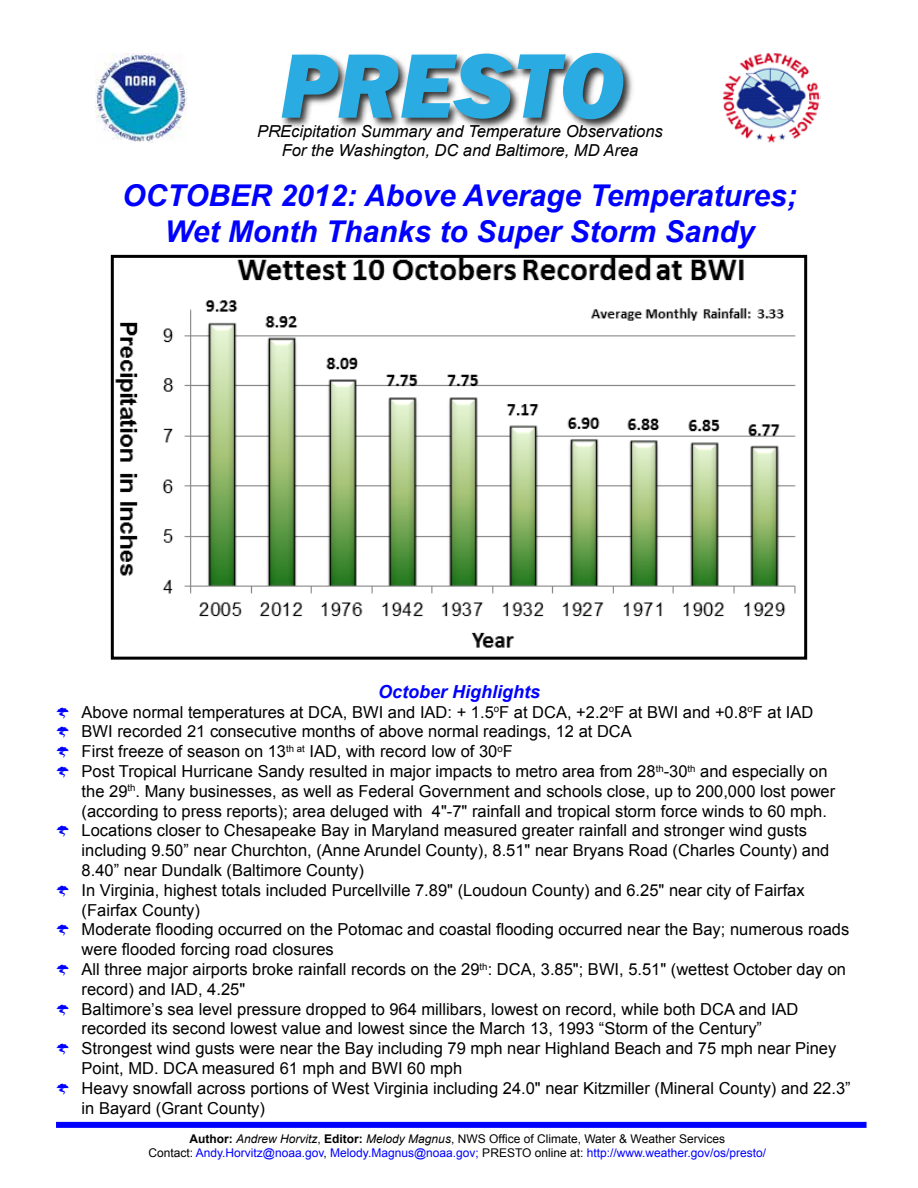
<style>
.page{position:relative;width:918px;height:1188px;background:#fff}
.page>*{position:absolute;margin:0;border:0;box-sizing:border-box;transform-origin:0 0}
.t1{font:italic 800 94.65px "Franklin Gothic";color:#2aace2}
.t2{font:italic 700 30px/36px "Arial";color:#00f;text-align:center}
.t3{font:italic 700 18px "Arial";color:#00f}
.t4{font:16.5px/19.8px "Arial";color:#000}
.t5{font:italic 16.5px/19.8px "Arial";color:#000;text-align:center}
.t6{font:12px/14.4px "Arial";color:#00f;text-align:center}
.s1{font-weight:700;color:#000}
.s2{font-style:italic;color:#000}
.s3{color:#000}
</style>
<div class="page">
<div style="left:56px;top:1122px;width:811px;height:6px;background:#00f"></div>
<img style="left:96px;top:53px;width:91px;height:90px">
<img style="left:723px;top:52px;width:98px;height:91px">
<img style="left:282px;top:52px;width:351px;height:77px">
<img style="left:115px;top:259px;width:681px;height:389px">
<div style="left:111px;top:255px;width:696px;height:405px;border:3px solid #000"></div>
<h1 class="t1" style="left:280px;top:24px;width:346px">PRESTO</h1>
<p class="t5" style="left:257px;top:121px;width:407px">PREcipitation Summary and Temperature Observations<br>For the Washington, DC and Baltimore, MD Area</p>
<h2 class="t2" style="left:122px;top:179px;width:676px">OCTOBER 2012: Above Average Temperatures;<br>Wet Month Thanks to Super Storm Sandy</h2>
<p class="t3" style="left:378px;top:680px;width:164px">October Highlights</p>
<p class="t4" style="left:82px;top:702px;width:771px">Above normal temperatures at DCA, BWI and IAD: + 1.5<sup>o</sup>F at DCA, +2.2<sup>o</sup>F at BWI and +0.8<sup>o</sup>F at IAD<br>BWI recorded 21 consecutive months of above normal readings, 12 at DCA<br>First freeze of season on 13<sup>th</sup> <sup>at</sup> IAD, with record low of 30<sup>o</sup>F<br>Post Tropical Hurricane Sandy resulted in major impacts to metro area from 28<sup>th</sup>-30<sup>th</sup> and especially on the 29<sup>th</sup>. Many businesses, as well as Federal Government and schools close, up to 200,000 lost power (according to press reports); area deluged with 4"-7" rainfall and tropical storm force winds to 60 mph.<br>Locations closer to Chesapeake Bay in Maryland measured greater rainfall and stronger wind gusts including 9.50” near Churchton, (Anne Arundel County), 8.51" near Bryans Road (Charles County) and 8.40” near Dundalk (Baltimore County)<br>In Virginia, highest totals included Purcellville 7.89" (Loudoun County) and 6.25" near city of Fairfax (Fairfax County)<br>Moderate flooding occurred on the Potomac and coastal flooding occurred near the Bay; numerous roads were flooded forcing road closures<br>All three major airports broke rainfall records on the 29<sup>th</sup>: DCA, 3.85"; BWI, 5.51" (wettest October day on record) and IAD, 4.25"<br>Baltimore’s sea level pressure dropped to 964 millibars, lowest on record, while both DCA and IAD recorded its second lowest value and lowest since the March 13, 1993 “Storm of the Century”<br>Strongest wind gusts were near the Bay including 79 mph near Highland Beach and 75 mph near Piney Point, MD. DCA measured 61 mph and BWI 60 mph<br>Heavy snowfall across portions of West Virginia including 24.0" near Kitzmiller (Mineral County) and 22.3” in Bayard (Grant County)</p>
<p class="t6" style="left:148px;top:1132px;width:619px"><span class="s1">Author:</span> <span class="s2">Andrew Horvitz</span><span class="s3">,</span> <span class="s1">Editor:</span> <span class="s2">Melody Magnus</span><span class="s3">, NWS Office of Climate, Water &amp; Weather Services<br>Contact:</span> Andy.Horvitz@noaa.gov<span class="s3">,</span> Melody.Magnus@noaa.gov; <span class="s3">PRESTO online at:</span> http://www.weather.gov/os/presto/</p>
</div>
